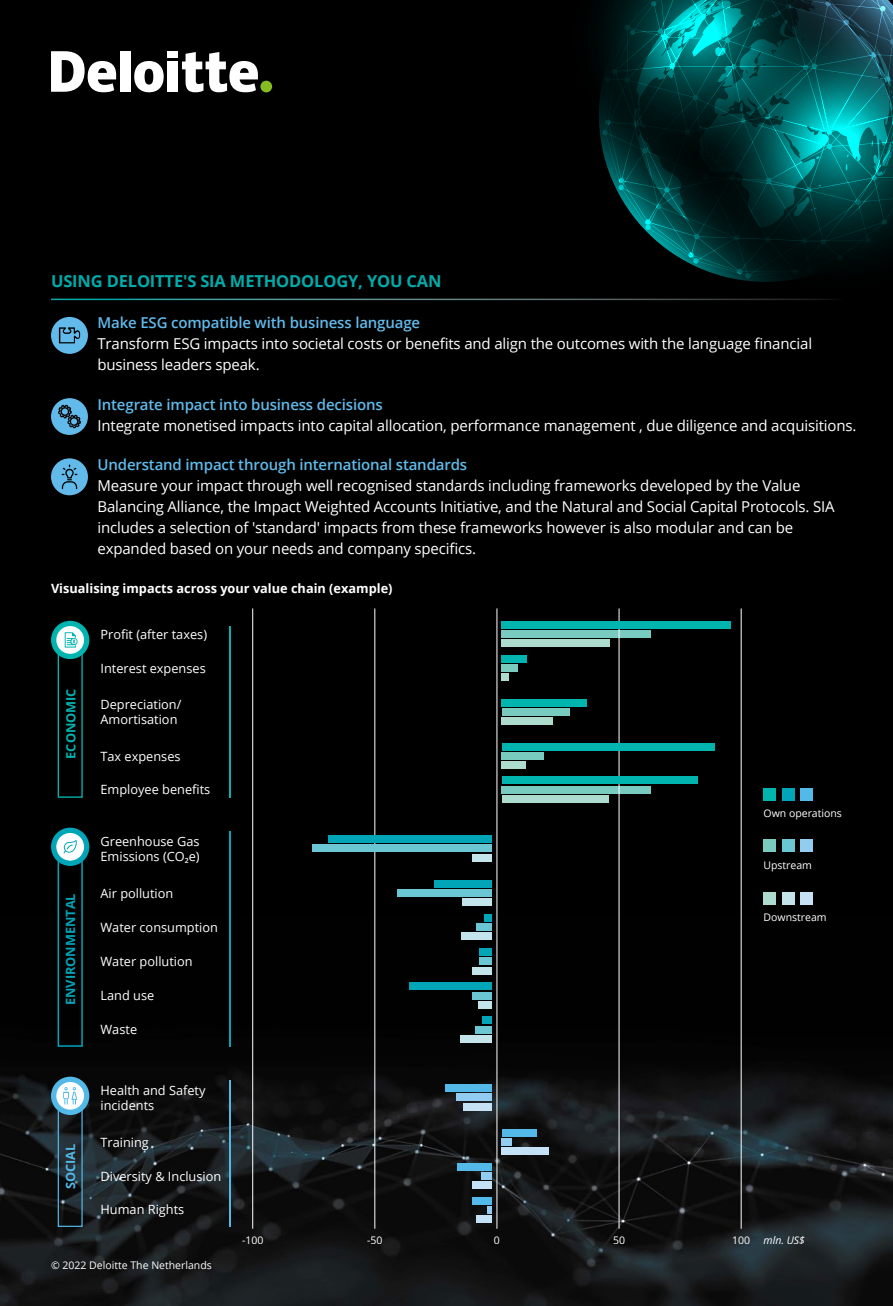
<style>
.page{position:relative;width:893px;height:1306px;background:#fff}
.page>*{position:absolute;margin:0;border:0;box-sizing:border-box;transform-origin:0 0}
.t1{font:700 16.5px "Open Sans";letter-spacing:-.01em;color:#00abaa}
.t2{font:15px/21px "Open Sans";letter-spacing:-.01em;color:#fff}
.t3{font:600 15px "Open Sans";letter-spacing:-.01em;color:#61baea}
.t4{font:12.75px/15px "Open Sans";color:#fff}
.t5{font:700 12.75px "Open Sans";color:#fff}
.t6{font:700 12.75px "Open Sans";color:#00a5b8}
.t7{font:700 12.75px "Open Sans";color:#00b5af}
.t8{font:700 12.75px "Open Sans";color:#52b9e9}
.t9{font:10.5px "Open Sans";color:#fff}
.t10{font:italic 10.5px "Open Sans";color:#fff}
.s1{font-family:"Myriad Pro"}
</style>
<div class="page">
<div style="left:0;top:0;width:893px;height:1305px;background:#000"></div>
<div style="left:260px;top:81px;width:12px;height:11px;background:#85bc22;border-radius:50%"></div>
<div style="left:120px;top:51px;width:10px;height:41px;background:#fff"></div>
<svg style="left:134px;top:61px;width:30px;height:31px"></svg>
<div style="left:168px;top:61px;width:10px;height:31px;background:#fff"></div>
<div style="left:168px;top:51px;width:10px;height:7px;background:#fff"></div>
<svg style="left:182px;top:52px;width:76px;height:40px"></svg>
<svg style="left:51px;top:51px;width:65px;height:41px"></svg>
<img style="left:0;top:914px;width:893px;height:391px">
<hr style="left:51px;top:298px;width:791px;height:2px;background:#fff">
<hr style="left:741px;top:608px;width:1px;height:620px;background:#fff">
<div style="left:502px;top:630px;width:149px;height:8px;background:#79cbbf"></div>
<div style="left:502px;top:708px;width:67px;height:7px;background:#79cbbf"></div>
<div style="left:502px;top:752px;width:42px;height:7px;background:#79cbbf"></div>
<div style="left:502px;top:786px;width:149px;height:7px;background:#79cbbf"></div>
<div style="left:502px;top:664px;width:16px;height:7px;background:#79cbbf"></div>
<hr style="left:497px;top:608px;width:1px;height:620px;background:#fff">
<hr style="left:375px;top:608px;width:1px;height:620px;background:#fff">
<hr style="left:252px;top:608px;width:1px;height:620px;background:#fff">
<hr style="left:229px;top:1080px;width:2px;height:146px;background:#52b9e9">
<div style="left:51px;top:620px;width:38px;height:39px;background:#00b5af;border-radius:50%"></div>
<svg style="left:56px;top:625px;width:28px;height:173px"></svg>
<div style="left:51px;top:827px;width:38px;height:39px;background:#00a5b8;border-radius:50%"></div>
<svg style="left:56px;top:833px;width:28px;height:214px"></svg>
<div style="left:51px;top:1076px;width:38px;height:38px;background:#52b9e9;border-radius:50%"></div>
<svg style="left:56px;top:1081px;width:28px;height:146px"></svg>
<div style="left:763px;top:787px;width:13px;height:13px;background:#00b5af"></div>
<div style="left:782px;top:787px;width:12px;height:13px;background:#00a5b8"></div>
<div style="left:800px;top:787px;width:13px;height:13px;background:#52b9e9"></div>
<div style="left:763px;top:839px;width:13px;height:13px;background:#79cbbf"></div>
<div style="left:782px;top:839px;width:12px;height:13px;background:#6ac6d3"></div>
<div style="left:800px;top:839px;width:13px;height:13px;background:#92ccf0"></div>
<div style="left:763px;top:891px;width:13px;height:13px;background:#addccf"></div>
<div style="left:782px;top:891px;width:12px;height:13px;background:#c2e4ea"></div>
<div style="left:800px;top:891px;width:13px;height:13px;background:#c4e1f6"></div>
<hr style="left:619px;top:608px;width:1px;height:620px;background:#fff">
<hr style="left:229px;top:626px;width:2px;height:171px;background:#00b5af">
<div style="left:502px;top:699px;width:85px;height:7px;background:#00b5af"></div>
<div style="left:502px;top:717px;width:51px;height:8px;background:#addccf"></div>
<div style="left:502px;top:743px;width:212px;height:7px;background:#00b5af"></div>
<div style="left:502px;top:761px;width:24px;height:8px;background:#addccf"></div>
<div style="left:502px;top:640px;width:108px;height:7px;background:#addccf"></div>
<div style="left:502px;top:621px;width:229px;height:8px;background:#00b5af"></div>
<div style="left:502px;top:776px;width:195px;height:8px;background:#00b5af"></div>
<div style="left:502px;top:795px;width:106px;height:7px;background:#addccf"></div>
<div style="left:502px;top:655px;width:25px;height:7px;background:#00b5af"></div>
<div style="left:502px;top:673px;width:7px;height:8px;background:#addccf"></div>
<div style="left:397px;top:889px;width:95px;height:7px;background:#6ac6d3"></div>
<div style="left:476px;top:923px;width:16px;height:7px;background:#6ac6d3"></div>
<div style="left:473px;top:991px;width:19px;height:8px;background:#6ac6d3"></div>
<div style="left:479px;top:957px;width:13px;height:8px;background:#6ac6d3"></div>
<div style="left:475px;top:1025px;width:17px;height:8px;background:#6ac6d3"></div>
<div style="left:312px;top:844px;width:180px;height:8px;background:#6ac6d3"></div>
<div style="left:435px;top:880px;width:57px;height:7px;background:#00a5b8"></div>
<div style="left:462px;top:898px;width:30px;height:7px;background:#c2e4ea"></div>
<div style="left:485px;top:914px;width:7px;height:7px;background:#00a5b8"></div>
<div style="left:461px;top:932px;width:31px;height:8px;background:#c2e4ea"></div>
<div style="left:478px;top:1001px;width:14px;height:7px;background:#c2e4ea"></div>
<div style="left:409px;top:982px;width:83px;height:8px;background:#00a5b8"></div>
<div style="left:479px;top:948px;width:13px;height:7px;background:#00a5b8"></div>
<div style="left:473px;top:966px;width:19px;height:8px;background:#c2e4ea"></div>
<div style="left:472px;top:854px;width:20px;height:7px;background:#c2e4ea"></div>
<div style="left:328px;top:835px;width:164px;height:8px;background:#00a5b8"></div>
<div style="left:502px;top:1138px;width:10px;height:7px;background:#92ccf0"></div>
<div style="left:481px;top:1172px;width:11px;height:7px;background:#92ccf0"></div>
<div style="left:487px;top:1205px;width:5px;height:8px;background:#92ccf0"></div>
<div style="left:456px;top:1093px;width:36px;height:8px;background:#92ccf0"></div>
<div style="left:502px;top:1128px;width:34px;height:8px;background:#52b9e9"></div>
<div style="left:502px;top:1147px;width:47px;height:7px;background:#c4e1f6"></div>
<div style="left:457px;top:1162px;width:35px;height:8px;background:#52b9e9"></div>
<div style="left:472px;top:1181px;width:20px;height:7px;background:#c4e1f6"></div>
<div style="left:472px;top:1196px;width:20px;height:8px;background:#52b9e9"></div>
<div style="left:477px;top:1215px;width:15px;height:7px;background:#c4e1f6"></div>
<div style="left:463px;top:1102px;width:29px;height:8px;background:#c4e1f6"></div>
<div style="left:446px;top:1084px;width:46px;height:7px;background:#52b9e9"></div>
<hr style="left:230px;top:831px;width:1px;height:215px;background:#00a5b8">
<div style="left:482px;top:1016px;width:10px;height:8px;background:#00a5b8"></div>
<div style="left:460px;top:1035px;width:32px;height:7px;background:#c2e4ea"></div>
<svg style="left:524px;top:0;width:369px;height:301px"></svg>
<svg style="left:51px;top:317px;width:37px;height:37px"></svg>
<svg style="left:51px;top:398px;width:37px;height:37px"></svg>
<svg style="left:51px;top:458px;width:37px;height:37px"></svg>
<p class="t1" style="left:51px;top:269px;width:392px">USING DELOITTE'S SIA METHODOLOGY, YOU CAN</p>
<p class="t3" style="left:97px;top:313px;width:324px">Make ESG compatible with business language</p>
<p class="t2" style="left:97px;top:333px;width:716px">Transform ESG impacts into societal costs or benefits and align the outcomes with the language financial business leaders speak.</p>
<p class="t3" style="left:97px;top:394px;width:287px">Integrate impact into business decisions</p>
<p class="t2" style="left:97px;top:414px;width:760px">Integrate monetised impacts into capital allocation, performance management , due diligence and acquisitions.</p>
<p class="t3" style="left:97px;top:454px;width:371px">Understand impact through international standards</p>
<p class="t2" style="left:97px;top:474px;width:739px">Measure your impact through well recognised standards including frameworks developed by the Value Balancing Alliance, the Impact Weighted Accounts Initiative, and the Natural and Social Capital Protocols. SIA includes a selection of 'standard' impacts from these frameworks however is also modular and can be expanded based on your needs and company specifics.</p>
<p class="t5" style="left:51px;top:579px;width:343px">Visualising impacts across your value chain (example)</p>
<p class="t7" style="left:62px;top:758px;width:72px;rotate:-90deg">ECONOMIC</p>
<p class="t6" style="left:61px;top:1005px;width:113px;rotate:-90deg">ENVIRONMENTAL</p>
<p class="t8" style="left:61px;top:1189px;width:47px;rotate:-90deg">SOCIAL</p>
<p class="t4" style="left:101px;top:626px;width:108px">Profit (after taxes)</p>
<p class="t4" style="left:101px;top:660px;width:107px">Interest expenses</p>
<p class="t4" style="left:101px;top:696px;width:82px">Depreciation/<br>Amortisation</p>
<p class="t4" style="left:101px;top:748px;width:82px">Tax expenses</p>
<p class="t4" style="left:101px;top:781px;width:111px">Employee benefits</p>
<p class="t4" style="left:101px;top:833px;width:101px">Greenhouse Gas<br>Emissions (CO<span class="s1">2</span>e)</p>
<p class="t4" style="left:101px;top:885px;width:74px">Air pollution</p>
<p class="t4" style="left:101px;top:919px;width:119px">Water consumption</p>
<p class="t4" style="left:101px;top:953px;width:94px">Water pollution</p>
<p class="t4" style="left:101px;top:987px;width:55px">Land use</p>
<p class="t4" style="left:101px;top:1021px;width:38px">Waste</p>
<p class="t4" style="left:101px;top:1082px;width:107px">Health and Safety incidents</p>
<p class="t4" style="left:101px;top:1134px;width:50px">Training</p>
<p class="t4" style="left:101px;top:1167px;width:122px">Diversity &amp; Inclusion</p>
<p class="t4" style="left:101px;top:1201px;width:85px">Human Rights</p>
<p class="t9" style="left:763px;top:805px;width:80px">Own operations</p>
<p class="t9" style="left:763px;top:857px;width:50px">Upstream</p>
<p class="t9" style="left:763px;top:909px;width:65px">Downstream</p>
<p class="t9" style="left:51px;top:1258px;width:162px">© 2022 Deloitte The Netherlands</p>
<p class="t9" style="left:242px;top:1232px;width:23px">-100</p>
<p class="t9" style="left:367px;top:1232px;width:17px">-50</p>
<p class="t9" style="left:494px;top:1232px;width:8px">0</p>
<p class="t9" style="left:732px;top:1232px;width:20px">100</p>
<p class="t10" style="left:763px;top:1232px;width:43px">mln. US$</p>
<p class="t9" style="left:613px;top:1232px;width:14px">50</p>
</div>
